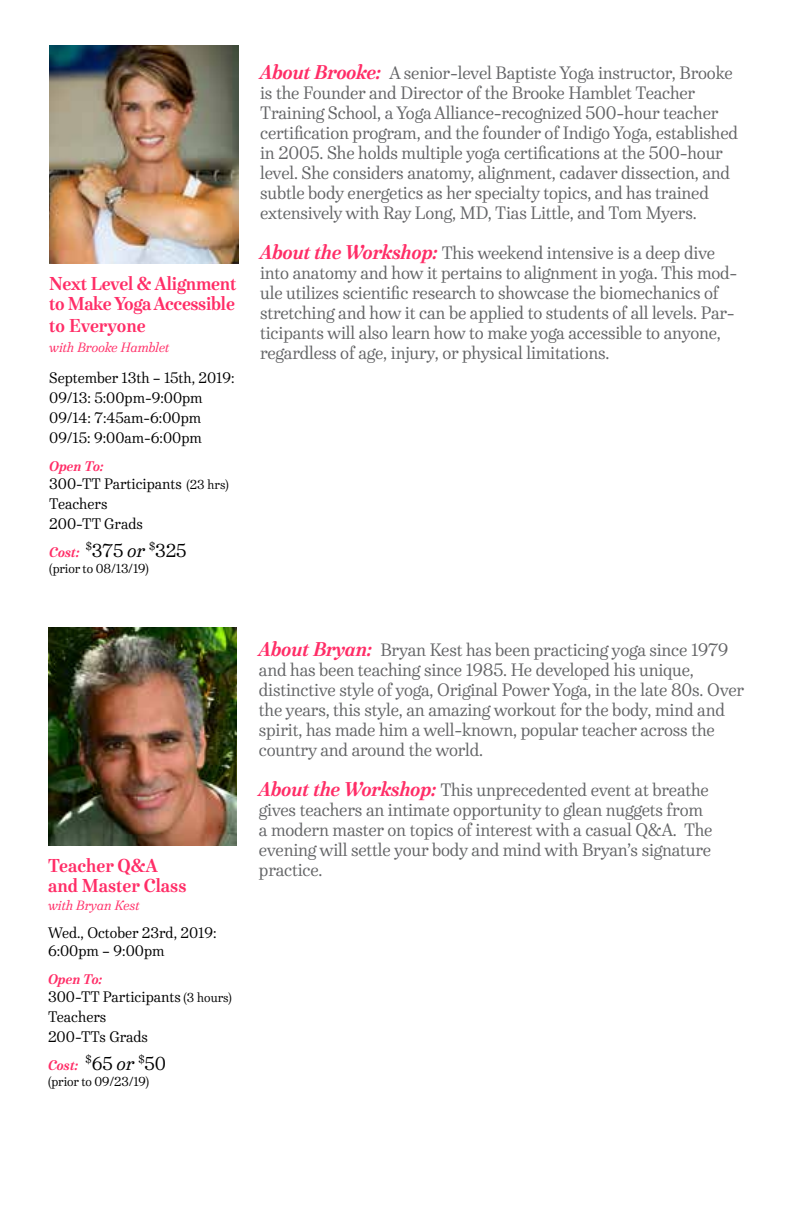
<style>
.page{position:relative;width:792px;height:1224px;background:#fff}
.page>*{position:absolute;margin:0;border:0;box-sizing:border-box;transform-origin:0 0}
.t1{font:700 18.8px/20px "Urge Text";letter-spacing:-.01em;color:#ff2d67}
.t2{font:18.8px "Urge Text";letter-spacing:-.005em;color:#000}
.t3{font:18px/20px "Urge Text";letter-spacing:-.01em;color:#636466}
.t4{font:15.4px/20px "Urge Text";color:#000}
.t5{font:15.2px/20px "Urge Text";color:#000}
.t6{font:italic 700 14px "Urge Text";color:#ff2d67}
.t7{font:italic 13.4px "Urge Text";color:#ff2d67}
.t8{font:13px "Urge Text";letter-spacing:-.01em;color:#000}
.s1{font-size:13px}
.s2{font-style:italic}
.s3{font-weight:700;font-style:italic;font-size:20px;color:#ff2d67}
</style>
<div class="page">
<img style="left:48px;top:627px;width:189px;height:218px">
<img style="left:49px;top:46px;width:189px;height:218px">
<p class="t1" style="left:49px;top:274px;width:189px">Next Level &amp; Alignment to Make Yoga Accessible</p>
<p class="t1" style="left:49px;top:316px;width:98px">to Everyone</p>
<p class="t7" style="left:49px;top:340px;width:122px">with Brooke Hamblet</p>
<p class="t5" style="left:49px;top:368px;width:187px">September 13th – 15th, 2019:<br>09/13: 5:00pm-9:00pm<br>09/14: 7:45am-6:00pm<br>09/15: 9:00am-6:00pm</p>
<p class="t6" style="left:49px;top:457px;width:56px">Open To:</p>
<p class="t5" style="left:49px;top:474px;width:181px">300-TT Participants <span class="s1">(23 hrs)</span></p>
<p class="t4" style="left:49px;top:493px;width:95px">Teachers<br>200-TT Grads</p>
<p class="t6" style="left:49px;top:543px;width:32px">Cost:</p>
<p class="t2" style="left:86px;top:539px;width:102px"><sup>$</sup>375 <span class="s2">or</span> <sup>$</sup>325</p>
<p class="t8" style="left:49px;top:561px;width:101px">(prior to 08/13/19)</p>
<p class="t3" style="left:260px;top:63px;width:479px"><span class="s3">About Brooke:</span> A senior-level Baptiste Yoga instructor, Brooke is the Founder and Director of the Brooke Hamblet Teacher Training School, a Yoga Alliance-recognized 500-hour teacher certification program, and the founder of Indigo Yoga, established in 2005. She holds multiple yoga certifications at the 500-hour level. She considers anatomy, alignment, cadaver dissection, and subtle body energetics as her specialty topics, and has trained extensively with Ray Long, MD, Tias Little, and Tom Myers.</p>
<p class="t3" style="left:260px;top:243px;width:479px"><span class="s3">About the Workshop:</span> This weekend intensive is a deep dive into anatomy and how it pertains to alignment in yoga. This mod&shy;ule utilizes scientific research to showcase the biomechanics of stretching and how it can be applied to students of all levels. Par&shy;ticipants will also learn how to make yoga accessible to anyone, regardless of age, injury, or physical limitations.</p>
<p class="t3" style="left:259px;top:640px;width:487px"><span class="s3">About Bryan:</span> Bryan Kest has been practicing yoga since 1979 and has been teaching since 1985. He developed his unique, distinctive style of yoga, Original Power Yoga, in the late 80s. Over the years, this style, an amazing workout for the body, mind and spirit, has made him a well-known, popular teacher across the country and around the world.</p>
<p class="t3" style="left:259px;top:780px;width:455px"><span class="s3">About the Workshop:</span> This unprecedented event at breathe gives teachers an intimate opportunity to glean nuggets from a modern master on topics of interest with a casual Q&amp;A. The evening will settle your body and mind with Bryan’s signature</p>
<p class="t1" style="left:48px;top:856px;width:111px">Teacher Q&amp;A</p>
<p class="t3" style="left:259px;top:860px;width:65px">practice.</p>
<p class="t1" style="left:48px;top:876px;width:140px">and Master Class</p>
<p class="t7" style="left:48px;top:898px;width:93px">with Bryan Kest</p>
<p class="t5" style="left:48px;top:924px;width:170px;line-height:18px">Wed., October 23rd, 2019:<br>6:00pm – 9:00pm</p>
<p class="t6" style="left:48px;top:971px;width:56px">Open To:</p>
<p class="t5" style="left:48px;top:987px;width:185px">300-TT Participants <span class="s1">(3 hours)</span></p>
<p class="t4" style="left:48px;top:1007px;width:101px">Teachers<br>200-TTs Grads</p>
<p class="t6" style="left:48px;top:1057px;width:32px">Cost:</p>
<p class="t2" style="left:86px;top:1053px;width:82px"><sup>$</sup>65 <span class="s2">or</span> <sup>$</sup>50</p>
<p class="t8" style="left:48px;top:1074px;width:103px">(prior to 09/23/19)</p>
</div>
